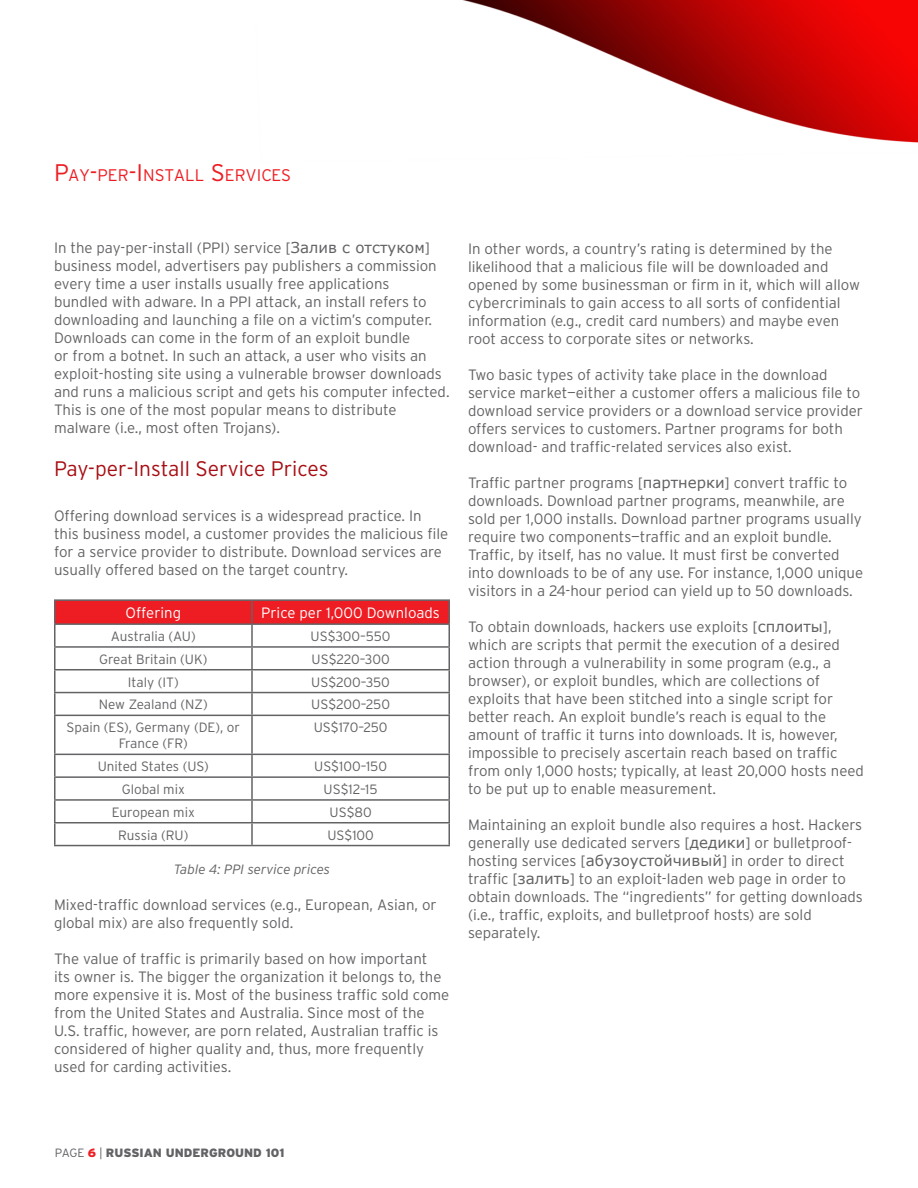
<style>
.page{position:relative;width:918px;height:1188px;background:#fff}
.page>*{position:absolute;margin:0;border:0;box-sizing:border-box;transform-origin:0 0}
.heading_2{font:300 21px "Interstate";color:#a70e13}
.heading_1{font:300 16.8px "Interstate";color:#ee1d23}
.body_text_1{font:300 15px/18px "Interstate";color:#636366}
.table_header{font:300 15px "Interstate";color:#fff}
.table_body_number{font:300 13.5px/16.2px "Interstate";color:#636366;text-align:center}
.t1{font:italic 300 13.5px "Interstate";color:#636366}
.t2{font:900 12px "Interstate";color:#636366}
.s1{font-size:24px}
.s2{font-family:"MS Reference Sans Serif";font-weight:400}
.s3{font-weight:300}
.s4{color:#ee1d23}
</style>
<div class="page">
<img style="left:54px;top:0;width:864px;height:847px">
<div style="left:56px;top:601px;width:392px;height:22px;background:#ee1d23"></div>
<hr style="left:54px;top:599px;width:198px;height:2px;background:#636366">
<hr style="left:54px;top:601px;width:2px;height:22px;background:#636366">
<hr style="left:252px;top:599px;width:198px;height:2px;background:#636366">
<hr style="left:251px;top:601px;width:2px;height:22px;background:#636366">
<hr style="left:448px;top:601px;width:2px;height:22px;background:#636366">
<hr style="left:54px;top:623px;width:198px;height:2px;background:#636366">
<hr style="left:54px;top:625px;width:2px;height:21px;background:#636366">
<hr style="left:252px;top:623px;width:198px;height:2px;background:#636366">
<hr style="left:251px;top:625px;width:2px;height:21px;background:#636366">
<hr style="left:448px;top:625px;width:2px;height:21px;background:#636366">
<hr style="left:54px;top:646px;width:198px;height:2px;background:#636366">
<hr style="left:54px;top:648px;width:2px;height:21px;background:#636366">
<hr style="left:252px;top:646px;width:198px;height:2px;background:#636366">
<hr style="left:251px;top:648px;width:2px;height:21px;background:#636366">
<hr style="left:448px;top:648px;width:2px;height:21px;background:#636366">
<hr style="left:54px;top:669px;width:198px;height:1px;background:#636366">
<hr style="left:54px;top:670px;width:2px;height:22px;background:#636366">
<hr style="left:252px;top:669px;width:198px;height:1px;background:#636366">
<hr style="left:251px;top:670px;width:2px;height:22px;background:#636366">
<hr style="left:448px;top:670px;width:2px;height:22px;background:#636366">
<hr style="left:54px;top:692px;width:198px;height:1px;background:#636366">
<hr style="left:54px;top:693px;width:2px;height:22px;background:#636366">
<hr style="left:252px;top:692px;width:198px;height:1px;background:#636366">
<hr style="left:251px;top:693px;width:2px;height:22px;background:#636366">
<hr style="left:448px;top:693px;width:2px;height:22px;background:#636366">
<hr style="left:54px;top:715px;width:198px;height:1px;background:#636366">
<hr style="left:54px;top:716px;width:2px;height:38px;background:#636366">
<hr style="left:252px;top:715px;width:198px;height:1px;background:#636366">
<hr style="left:251px;top:716px;width:2px;height:38px;background:#636366">
<hr style="left:448px;top:716px;width:2px;height:38px;background:#636366">
<hr style="left:54px;top:754px;width:198px;height:1px;background:#636366">
<hr style="left:54px;top:755px;width:2px;height:21px;background:#636366">
<hr style="left:252px;top:754px;width:198px;height:1px;background:#636366">
<hr style="left:251px;top:755px;width:2px;height:21px;background:#636366">
<hr style="left:448px;top:755px;width:2px;height:21px;background:#636366">
<hr style="left:54px;top:776px;width:198px;height:2px;background:#636366">
<hr style="left:54px;top:778px;width:2px;height:21px;background:#636366">
<hr style="left:252px;top:776px;width:198px;height:2px;background:#636366">
<hr style="left:251px;top:778px;width:2px;height:21px;background:#636366">
<hr style="left:448px;top:778px;width:2px;height:21px;background:#636366">
<hr style="left:54px;top:799px;width:198px;height:2px;background:#636366">
<hr style="left:54px;top:801px;width:2px;height:21px;background:#636366">
<hr style="left:252px;top:799px;width:198px;height:2px;background:#636366">
<hr style="left:251px;top:801px;width:2px;height:21px;background:#636366">
<hr style="left:448px;top:801px;width:2px;height:21px;background:#636366">
<hr style="left:54px;top:822px;width:198px;height:1px;background:#636366">
<hr style="left:54px;top:823px;width:2px;height:22px;background:#636366">
<hr style="left:252px;top:822px;width:198px;height:1px;background:#636366">
<hr style="left:251px;top:823px;width:2px;height:22px;background:#636366">
<hr style="left:448px;top:823px;width:2px;height:22px;background:#636366">
<hr style="left:54px;top:845px;width:198px;height:1px;background:#636366">
<hr style="left:252px;top:845px;width:198px;height:1px;background:#636366">
<p class="heading_1" style="left:54px;top:165px;width:239px"><span class="s1">P</span>AY<span class="s1">-</span>PER<span class="s1">-I</span>NSTALL <span class="s1">S</span> ERVICES</p>
<p class="body_text_1" style="left:54px;top:239px;width:397px">In the pay-per-install (PPI) service [<span class="s2">Залив с отстуком</span>] business model, advertisers pay publishers a commission every time a user installs usually free applications<br>bundled with adware. In a PPI attack, an install refers to downloading and launching a file on a victim’s computer.<br>Downloads can come in the form of an exploit bundle<br>or from a botnet. In such an attack, a user who visits an exploit-hosting site using a vulnerable browser downloads and runs a malicious script and gets his computer infected.<br>This is one of the most popular means to distribute malware (i.e., most often Trojans).</p>
<p class="heading_2" style="left:54px;top:456px;width:276px">Pay-per-Install Service Prices</p>
<p class="body_text_1" style="left:54px;top:507px;width:396px">Offering download services is a widespread practice. In this business model, a customer provides the malicious file for a service provider to distribute. Download services are usually offered based on the target country.</p>
<p class="table_header" style="left:126px;top:604px;width:57px">Offering</p>
<p class="table_header" style="left:261px;top:604px;width:180px">Price per 1,000 Downloads</p>
<p class="table_body_number" style="left:111px;top:628px;width:86px">Australia (AU)</p>
<p class="table_body_number" style="left:311px;top:628px;width:82px">US$300–550</p>
<p class="table_body_number" style="left:99px;top:651px;width:110px">Great Britain (UK)</p>
<p class="table_body_number" style="left:312px;top:651px;width:80px">US$220–300</p>
<p class="table_body_number" style="left:128px;top:674px;width:52px">Italy (IT)</p>
<p class="table_body_number" style="left:311px;top:674px;width:80px">US$200–350</p>
<p class="table_body_number" style="left:99px;top:696px;width:110px">New Zealand (NZ)</p>
<p class="table_body_number" style="left:311px;top:696px;width:80px">US$200–250</p>
<p class="table_body_number" style="left:67px;top:719px;width:175px">Spain (ES), Germany (DE), or<br>France (FR)</p>
<p class="table_body_number" style="left:314px;top:719px;width:75px">US$170–250</p>
<p class="table_body_number" style="left:98px;top:758px;width:113px">United States (US)</p>
<p class="table_body_number" style="left:314px;top:758px;width:74px">US$100–150</p>
<p class="table_body_number" style="left:122px;top:781px;width:65px">Global mix</p>
<p class="table_body_number" style="left:324px;top:781px;width:56px">US$12–15</p>
<p class="table_body_number" style="left:112px;top:804px;width:85px">European mix</p>
<p class="table_body_number" style="left:330px;top:804px;width:44px">US$80</p>
<p class="table_body_number" style="left:118px;top:827px;width:72px">Russia (RU)</p>
<p class="table_body_number" style="left:327px;top:827px;width:48px">US$100</p>
<p class="t1" style="left:174px;top:862px;width:158px">Table 4: PPI service prices</p>
<p class="body_text_1" style="left:54px;top:896px;width:384px">Mixed-traffic download services (e.g., European, Asian, or global mix) are also frequently sold.</p>
<p class="body_text_1" style="left:54px;top:950px;width:397px">The value of traffic is primarily based on how important<br>its owner is. The bigger the organization it belongs to, the more expensive it is. Most of the business traffic sold come from the United States and Australia. Since most of the U.S. traffic, however, are porn related, Australian traffic is considered of higher quality and, thus, more frequently used for carding activities.</p>
<p class="body_text_1" style="left:468px;top:240px;width:394px">In other words, a country’s rating is determined by the likelihood that a malicious file will be downloaded and opened by some businessman or firm in it, which will allow cybercriminals to gain access to all sorts of confidential information (e.g., credit card numbers) and maybe even root access to corporate sites or networks.</p>
<p class="body_text_1" style="left:468px;top:366px;width:396px">Two basic types of activity take place in the download service market—either a customer offers a malicious file to download service providers or a download service provider offers services to customers. Partner programs for both download- and traffic-related services also exist.</p>
<p class="body_text_1" style="left:468px;top:474px;width:397px">Traffic partner programs [<span class="s2">партнерки</span>] convert traffic to downloads. Download partner programs, meanwhile, are sold per 1,000 installs. Download partner programs usually require two components—traffic and an exploit bundle.<br>Traffic, by itself, has no value. It must first be converted into downloads to be of any use. For instance, 1,000 unique visitors in a 24-hour period can yield up to 50 downloads.</p>
<p class="body_text_1" style="left:468px;top:618px;width:397px">To obtain downloads, hackers use exploits [<span class="s2">сплоиты</span>], which are scripts that permit the execution of a desired action through a vulnerability in some program (e.g., a browser), or exploit bundles, which are collections of exploits that have been stitched into a single script for better reach. An exploit bundle’s reach is equal to the amount of traffic it turns into downloads. It is, however, impossible to precisely ascertain reach based on traffic from only 1,000 hosts; typically, at least 20,000 hosts need to be put up to enable measurement.</p>
<p class="body_text_1" style="left:468px;top:816px;width:396px">Maintaining an exploit bundle also requires a host. Hackers generally use dedicated servers [<span class="s2">дедики</span>] or bulletproof&shy;hosting services [<span class="s2">абузоустойчивый</span>] in order to direct traffic [<span class="s2">залить</span>] to an exploit-laden web page in order to obtain downloads. The “ingredients” for getting downloads (i.e., traffic, exploits, and bulletproof hosts) are sold separately.</p>
<p class="t2" style="left:55px;top:1146px;width:231px"><span class="s3">PAGE</span> <span class="s4">6</span> <span class="s3">|</span> RUSSIAN UNDERGROUND 101</p>
</div>
